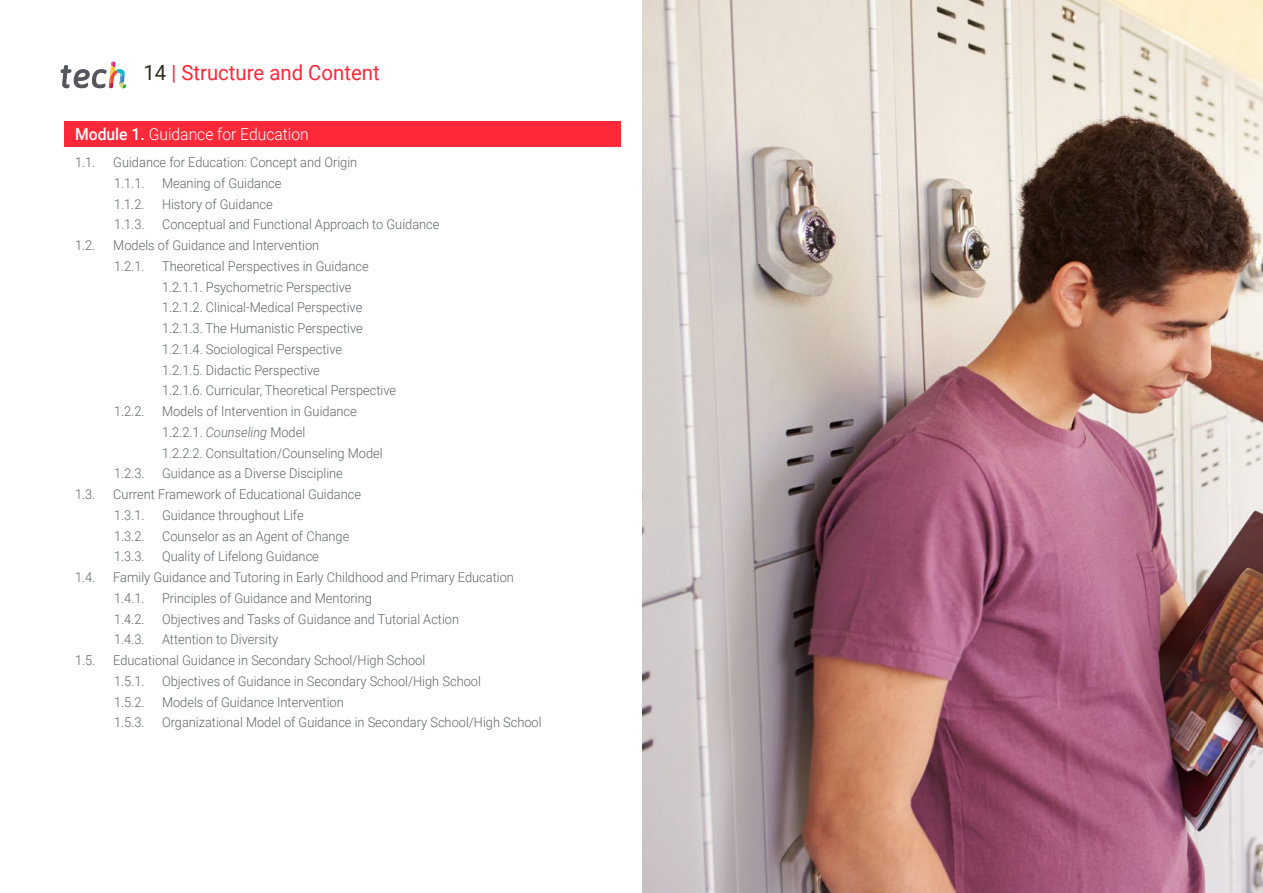
<style>
.page{position:relative;width:1263px;height:893px;background:#fff}
.page>*{position:absolute;margin:0;border:0;box-sizing:border-box;transform-origin:0 0}
.t1{font:21px "Roboto";color:#ff293a}
.t2{font:300 16.5px "Roboto";color:#fff;scale:.95 1}
.t3{font:300 13.5px/20.7px "Roboto";color:#61646a;scale:.95 1}
.s1{color:#312e20}
.s2{font-weight:500}
.s3{font-style:italic}
</style>
<div class="page">
<img style="left:642px;top:0;width:621px;height:893px">
<div style="left:64px;top:121px;width:557px;height:25px;background:#ff293a"></div>
<svg style="left:61px;top:62px;width:65px;height:27px"></svg>
<h1 class="t1" style="left:144px;top:57px;width:238px"><span class="s1">14</span> | Structure and Content</h1>
<p class="t2" style="left:75px;top:123px;width:248px"><span class="s2">Module 1.</span> Guidance for Education</p>
<p class="t3" style="left:75px;top:151px;width:23px">1.1.</p>
<p class="t3" style="left:113px;top:151px;width:258px">Guidance for Education: Concept and Origin<br>1.1.1.</p>
<p class="t3" style="left:162px;top:172px;width:127px">Meaning of Guidance</p>
<p class="t3" style="left:114px;top:193px;width:34px">1.1.2.</p>
<p class="t3" style="left:162px;top:193px;width:118px">History of Guidance</p>
<p class="t3" style="left:114px;top:214px;width:34px">1.1.3.</p>
<p class="t3" style="left:162px;top:214px;width:294px">Conceptual and Functional Approach to Guidance</p>
<p class="t3" style="left:75px;top:234px;width:23px">1.2.</p>
<p class="t3" style="left:113px;top:234px;width:218px">Models of Guidance and Intervention<br>1.2.1.</p>
<p class="t3" style="left:162px;top:255px;width:248px">Theoretical Perspectives in Guidance 1.2.1.1. Psychometric Perspective<br>1.2.1.2. Clinical-Medical Perspective 1.2.1.3. The Humanistic Perspective 1.2.1.4. Sociological Perspective<br>1.2.1.5. Didactic Perspective<br>1.2.1.6. Curricular, Theoretical Perspective</p>
<p class="t3" style="left:114px;top:400px;width:34px">1.2.2.</p>
<p class="t3" style="left:162px;top:400px;width:234px">Models of Intervention in Guidance<br>1.2.2.1. <span class="s3">Counseling</span> Model<br>1.2.2.2. Consultation/Counseling Model</p>
<p class="t3" style="left:114px;top:463px;width:34px">1.2.3.</p>
<p class="t3" style="left:162px;top:463px;width:192px">Guidance as a Diverse Discipline</p>
<p class="t3" style="left:75px;top:483px;width:23px">1.3.</p>
<p class="t3" style="left:113px;top:483px;width:262px">Current Framework of Educational Guidance<br>1.3.1.</p>
<p class="t3" style="left:162px;top:504px;width:151px">Guidance throughout Life</p>
<p class="t3" style="left:114px;top:525px;width:34px">1.3.2.</p>
<p class="t3" style="left:162px;top:525px;width:199px">Counselor as an Agent of Change</p>
<p class="t3" style="left:114px;top:546px;width:34px">1.3.3.</p>
<p class="t3" style="left:162px;top:546px;width:167px">Quality of Lifelong Guidance</p>
<p class="t3" style="left:75px;top:566px;width:23px">1.4.</p>
<p class="t3" style="left:113px;top:566px;width:423px">Family Guidance and Tutoring in Early Childhood and Primary Education<br>1.4.1.</p>
<p class="t3" style="left:162px;top:587px;width:222px">Principles of Guidance and Mentoring</p>
<p class="t3" style="left:114px;top:608px;width:34px">1.4.2.</p>
<p class="t3" style="left:162px;top:608px;width:314px">Objectives and Tasks of Guidance and Tutorial Action</p>
<p class="t3" style="left:114px;top:629px;width:34px">1.4.3.</p>
<p class="t3" style="left:162px;top:629px;width:124px">Attention to Diversity</p>
<p class="t3" style="left:75px;top:649px;width:23px">1.5.</p>
<p class="t3" style="left:113px;top:649px;width:330px">Educational Guidance in Secondary School/High School<br>1.5.1.</p>
<p class="t3" style="left:162px;top:670px;width:337px">Objectives of Guidance in Secondary School/High School</p>
<p class="t3" style="left:114px;top:691px;width:34px">1.5.2.</p>
<p class="t3" style="left:162px;top:691px;width:193px">Models of Guidance Intervention</p>
<p class="t3" style="left:114px;top:712px;width:34px">1.5.3.</p>
<p class="t3" style="left:162px;top:712px;width:401px">Organizational Model of Guidance in Secondary School/High School</p>
</div>
